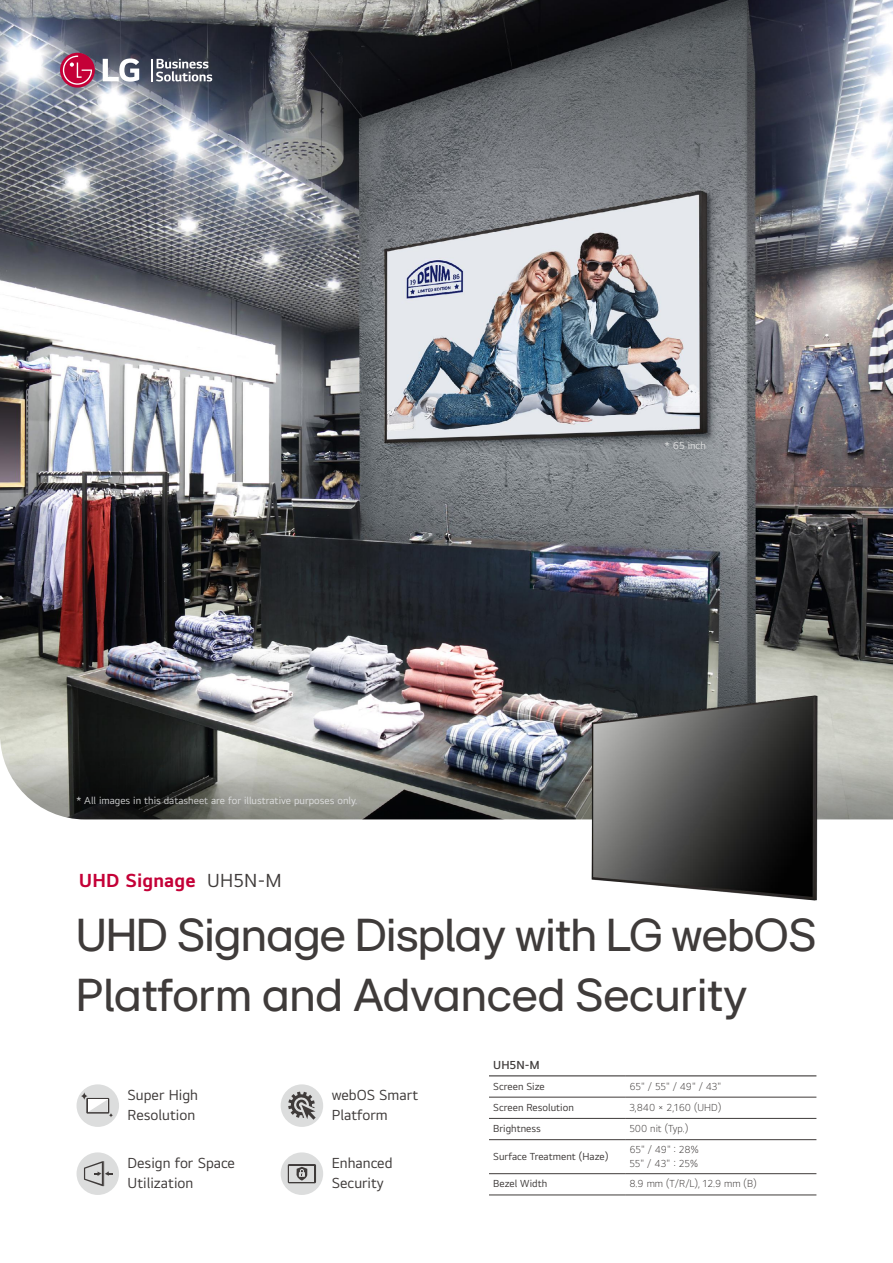
<style>
.page{position:relative;width:893px;height:1263px;background:#fff}
.page>*{position:absolute;margin:0;border:0;box-sizing:border-box;transform-origin:0 0}
.t1{font:48px/60px "LGEI Headline TTF";color:#3f3b3a}
.t2{font:700 19.5px "LGEI Text TTF";letter-spacing:.01em;color:#c40037}
.t3{font:15px/19.5px "LGEI Text TTF";color:#3f3b3a}
.t4{font:600 12px "LGEI Text TTF";color:#3f3b3a}
.t5{font:300 10.5px/13.5px "LGEI Text TTF";color:#3f3b3a}
.t6{font:10.5px "LGEI Text TTF";color:#3f3b3a}
.t7{font:10.5px "LGEI Text TTF";color:#dcdddd}
.s1{color:#c9caca}
.s2{font-weight:400;color:#3f3b3a}
</style>
<div class="page">
<img style="left:0;top:0;width:893px;height:612px">
<img style="left:0;top:612px;width:893px;height:208px">
<img style="left:564px;top:680px;width:258px;height:221px">
<svg style="left:151px;top:59px;width:61px;height:22px"></svg>
<svg style="left:103px;top:58px;width:36px;height:24px"></svg>
<svg style="left:60px;top:53px;width:35px;height:35px"></svg>
<svg style="left:63px;top:56px;width:29px;height:29px"></svg>
<hr style="left:489px;top:1097px;width:136px;height:1px;background:#3f3b3a">
<hr style="left:625px;top:1097px;width:191px;height:1px;background:#3f3b3a">
<hr style="left:489px;top:1194px;width:136px;height:1px;background:#3f3b3a">
<hr style="left:625px;top:1194px;width:191px;height:1px;background:#3f3b3a">
<hr style="left:489px;top:1118px;width:136px;height:1px;background:#3f3b3a">
<hr style="left:625px;top:1118px;width:191px;height:1px;background:#3f3b3a">
<hr style="left:489px;top:1139px;width:136px;height:1px;background:#3f3b3a">
<hr style="left:489px;top:1173px;width:136px;height:1px;background:#3f3b3a">
<hr style="left:625px;top:1139px;width:191px;height:1px;background:#3f3b3a">
<hr style="left:625px;top:1173px;width:191px;height:1px;background:#3f3b3a">
<hr style="left:489px;top:1075px;width:136px;height:1px;background:#3f3b3a">
<hr style="left:625px;top:1075px;width:191px;height:1px;background:#3f3b3a">
<div style="left:77px;top:1084px;width:42px;height:43px;background:#dcdddd;border-radius:50%"></div>
<div style="left:86px;top:1098px;width:23px;height:15px;background:#3f3b3a"></div>
<svg style="left:81px;top:1092px;width:7px;height:8px"></svg>
<svg style="left:88px;top:1099px;width:25px;height:18px"></svg>
<svg style="left:281px;top:1152px;width:42px;height:43px"></svg>
<div style="left:77px;top:1152px;width:42px;height:43px;background:#dcdddd;border-radius:50%"></div>
<svg style="left:84px;top:1161px;width:28px;height:25px"></svg>
<div style="left:281px;top:1084px;width:42px;height:43px;background:#dcdddd;border-radius:50%"></div>
<svg style="left:288px;top:1091px;width:28px;height:29px"></svg>
<p class="t7" style="left:77px;top:794px;width:282px"><span class="s1">* All images in this datasheet</span> are for illustrative purposes only.</p>
<p class="t7" style="left:665px;top:439px;width:42px">* 65 inch</p>
<h2 class="t2" style="left:79px;top:869px;width:205px">UHD Signage <span class="s2">UH5N-M</span></h2>
<h1 class="t1" style="left:77px;top:904px;width:741px">UHD Signage Display with LG webOS<br>Platform and Advanced Security</h1>
<h3 class="t3" style="left:128px;top:1085px;width:72px">Super High<br>Resolution</h3>
<h3 class="t3" style="left:128px;top:1153px;width:109px">Design for Space<br>Utilization</h3>
<h3 class="t3" style="left:332px;top:1085px;width:88px">webOS Smart<br>Platform</h3>
<h3 class="t3" style="left:332px;top:1153px;width:62px">Enhanced<br>Security</h3>
<p class="t4" style="left:493px;top:1057px;width:48px">UH5N-M</p>
<p class="t6" style="left:493px;top:1080px;width:53px">Screen Size</p>
<p class="t5" style="left:629px;top:1079px;width:94px">65" / 55" / 49" / 43"</p>
<p class="t6" style="left:493px;top:1101px;width:82px">Screen Resolution</p>
<p class="t5" style="left:629px;top:1100px;width:94px">3,840 × 2,160 (UHD)</p>
<p class="t6" style="left:493px;top:1122px;width:49px">Brightness</p>
<p class="t5" style="left:629px;top:1122px;width:61px">500 nit (Typ.)</p>
<p class="t6" style="left:493px;top:1150px;width:117px">Surface Treatment (Haze)</p>
<p class="t5" style="left:629px;top:1142px;width:71px">65" / 49" : 28%<br>55" / 43" : 25%</p>
<p class="t6" style="left:493px;top:1177px;width:55px">Bezel Width</p>
<p class="t5" style="left:629px;top:1177px;width:129px">8.9 mm (T/R/L), 12.9 mm (B)</p>
</div>
